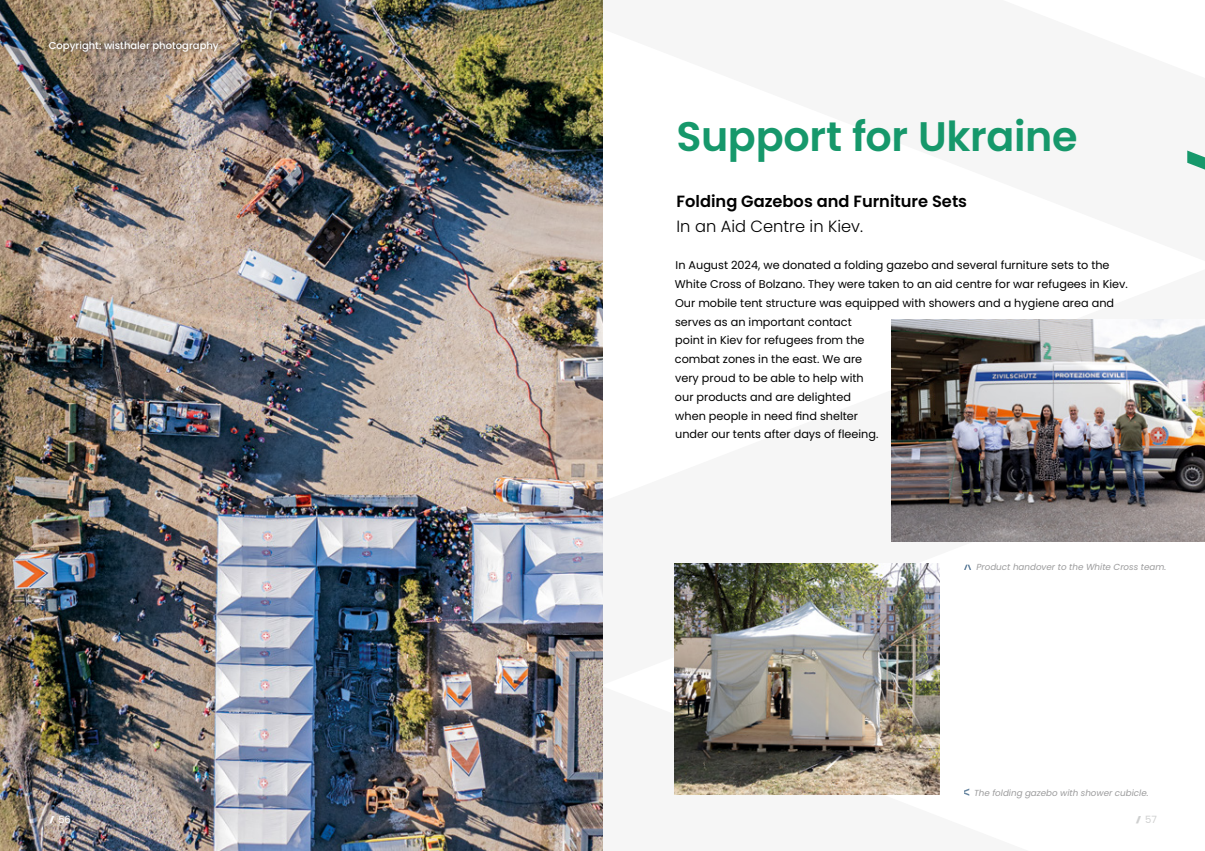
<style>
.page{position:relative;width:1205px;height:851px;background:#fff}
.page>*{position:absolute;margin:0;border:0;box-sizing:border-box;transform-origin:0 0}
.t1{font:600 41.25px "Poppins";letter-spacing:-.01em;color:#16986b}
.t2{font:600 16.25px "Poppins";color:#000}
.t3{font:300 16.25px "Poppins";color:#000}
.t4{font:11.25px/18.8px "Poppins";color:#000}
.t5{font:500 10px "Poppins";color:#fff}
.t6{font:10px "Poppins";color:#fff}
.t7{font:10px "Poppins";color:#cfd0d0}
.t8{font:italic 8.75px "Poppins";color:#9c9c9d}
</style>
<div class="page">
<svg style="left:602px;top:686px;width:368px;height:164px;fill:#f6f6f6"></svg>
<img style="left:0;top:0;width:602px;height:850px">
<svg style="left:1187px;top:150px;width:18px;height:19px"></svg>
<img style="left:675px;top:563px;width:265px;height:231px">
<img style="left:891px;top:319px;width:314px;height:222px">
<svg style="left:964px;top:788px;width:5px;height:7px"></svg>
<svg style="left:964px;top:564px;width:7px;height:6px"></svg>
<div style="left:42px;top:34px;width:184px;height:25px;background:#000;opacity:.74"></div>
<svg style="left:49px;top:815px;width:5px;height:7px"></svg>
<p class="t5" style="left:49px;top:40px;width:171px">Copyright: wisthaler photography</p>
<h1 class="t1" style="left:676px;top:112px;width:402px">Support for Ukraine</h1>
<h2 class="t2" style="left:676px;top:192px;width:292px">Folding Gazebos and Furniture Sets</h2>
<h2 class="t3" style="left:676px;top:217px;width:188px">In an Aid Centre in Kiev.</h2>
<p class="t4" style="left:675px;top:256px;width:454px">In August 2024, we donated a folding gazebo and several furniture sets to the White Cross of Bolzano. They were taken to an aid centre for war refugees in Kiev.<br>Our mobile tent structure was equipped with showers and a hygiene area and serves as an important contact<br>point in Kiev for refugees from the<br>combat zones in the east. We are<br>very proud to be able to help with<br>our products and are delighted<br>when people in need find shelter<br>under our tents after days of fleeing.</p>
<p class="t8" style="left:976px;top:561px;width:191px">Product handover to the White Cross team.</p>
<p class="t8" style="left:974px;top:787px;width:176px">The folding gazebo with shower cubicle.</p>
<p class="t6" style="left:58px;top:813px;width:14px">56</p>
<p class="t7" style="left:1145px;top:813px;width:13px">57</p>
</div>
